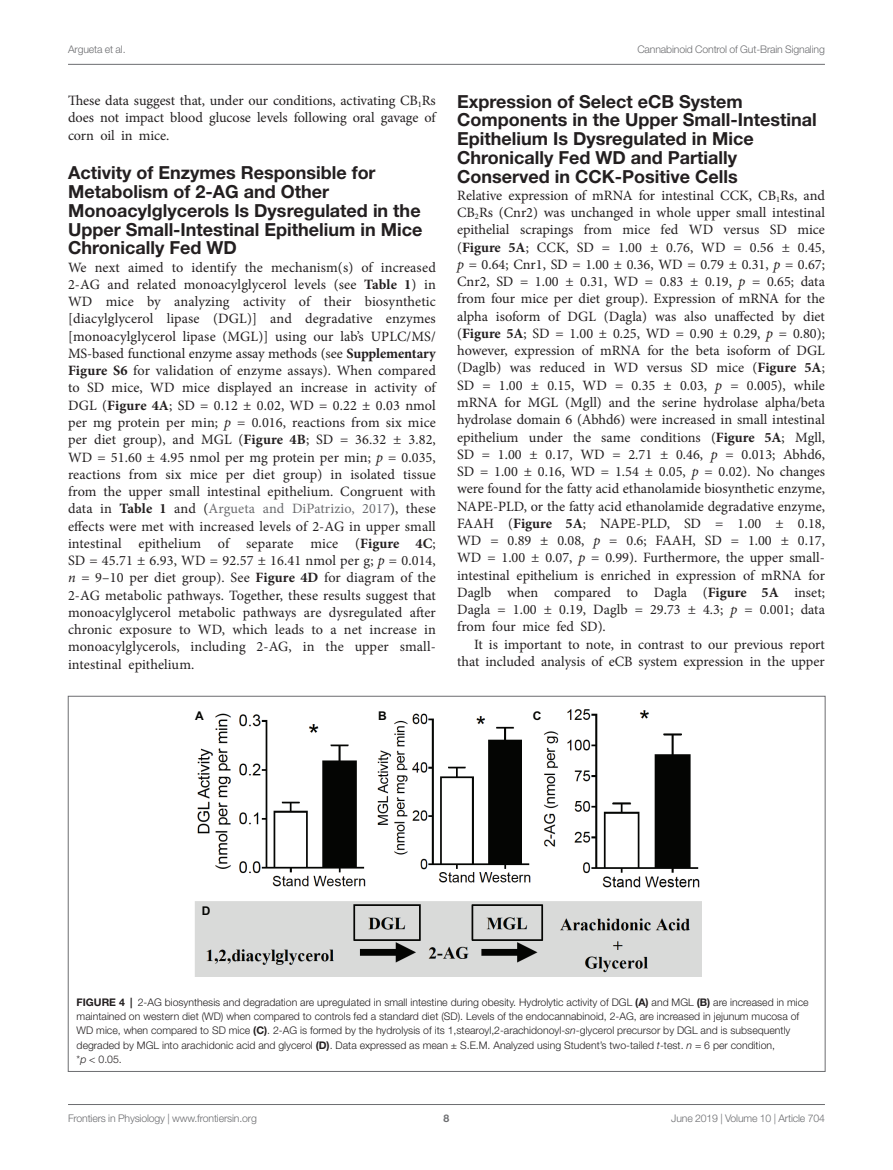
<style>
.page{position:relative;width:893px;height:1170px;background:#fff}
.page>*{position:absolute;margin:0;border:0;box-sizing:border-box;transform-origin:0 0}
.HEAD_2{font:700 18px/18.8px "Helvetica Neue LT Std";color:#231f20}
.TEXT_FLUSH{font:14.25px/17.2px "Minion Pro";letter-spacing:.005em;color:#231f20;text-align:justify}
.TEXT{font:14.25px/17.2px "Minion Pro";letter-spacing:-.005em;color:#231f20;text-align:justify}
.t1{font:700 12px "Arial";color:#040503}
.FIG_LEG{font:300 10.5px/14.2px "Helvetica Neue LT Std";color:#231f20}
.t2{font:300 10.5px "Helvetica Neue LT Std";letter-spacing:-.015em;color:#6c6d70}
.t3{font:700 10.5px "Helvetica Neue LT Std";color:#6c6d70}
.s1{font-weight:700}
.s2{font-style:italic}
.s3{color:#6c6d70}
</style>
<div class="page">
<hr style="left:68px;top:64px;width:757px;height:1px;background:#6c6d70">
<hr style="left:68px;top:1104px;width:757px;height:1px;background:#6c6d70">
<img style="left:195px;top:709px;width:507px;height:267px">
<p class="t2" style="left:68px;top:42px;width:59px">Argueta et al.</p>
<p class="t2" style="left:637px;top:42px;width:189px">Cannabinoid Control of Gut-Brain Signaling</p>
<p class="TEXT" style="left:68px;top:92px;width:369px">These data suggest that, under our conditions, activating CB<sub>1</sub>Rs does not impact blood glucose levels following oral gavage of corn oil in mice.</p>
<p class="HEAD_2" style="left:68px;top:163px;width:356px">Activity of Enzymes Responsible for Metabolism of 2-AG and Other Monoacylglycerols Is Dysregulated in the Upper Small-Intestinal Epithelium in Mice Chronically Fed WD</p>
<p class="TEXT_FLUSH" style="left:68px;top:258px;width:369px">We next aimed to identify the mechanism(s) of increased 2-AG and related monoacylglycerol levels (see <span class="s1">Table 1</span>) in WD mice by analyzing activity of their biosynthetic [diacylglycerol lipase (DGL)] and degradative enzymes [monoacylglycerol lipase (MGL)] using our lab’s UPLC/MS/ MS-based functional enzyme assay methods (see <span class="s1">Supplementary Figure S6</span> for validation of enzyme assays). When compared to SD mice, WD mice displayed an increase in activity of DGL (<span class="s1">Figure 4A</span>; SD = 0.12 ± 0.02, WD = 0.22 ± 0.03 nmol per mg protein per min; <span class="s2">p</span> = 0.016, reactions from six mice per diet group), and MGL (<span class="s1">Figure 4B</span>; SD = 36.32 ± 3.82, WD = 51.60 ± 4.95 nmol per mg protein per min; <span class="s2">p</span> = 0.035, reactions from six mice per diet group) in isolated tissue from the upper small intestinal epithelium. Congruent with data in <span class="s1">Table 1</span> and (<span class="s3">Argueta and DiPatrizio, 2017</span>), these effects were met with increased levels of 2-AG in upper small intestinal epithelium of separate mice (<span class="s1">Figure 4C</span>; SD = 45.71 ± 6.93, WD = 92.57 ± 16.41 nmol per g; <span class="s2">p</span> = 0.014, <span class="s2">n</span> = 9–10 per diet group). See <span class="s1">Figure 4D</span> for diagram of the 2-AG metabolic pathways. Together, these results suggest that monoacylglycerol metabolic pathways are dysregulated after chronic exposure to WD, which leads to a net increase in monoacylglycerols, including 2-AG, in the upper small&shy;intestinal epithelium.</p>
<p class="HEAD_2" style="left:457px;top:91px;width:361px">Expression of Select eCB System Components in the Upper Small-Intestinal Epithelium Is Dysregulated in Mice Chronically Fed WD and Partially Conserved in CCK-Positive Cells</p>
<p class="TEXT_FLUSH" style="left:457px;top:187px;width:369px">Relative expression of mRNA for intestinal CCK, CB<sub>1</sub>Rs, and CB<sub>2</sub>Rs (Cnr2) was unchanged in whole upper small intestinal epithelial scrapings from mice fed WD versus SD mice (<span class="s1">Figure 5A</span>; CCK, SD = 1.00 ± 0.76, WD = 0.56 ± 0.45, <span class="s2">p</span> = 0.64; Cnr1, SD = 1.00 ± 0.36, WD = 0.79 ± 0.31, <span class="s2">p</span> = 0.67; Cnr2, SD = 1.00 ± 0.31, WD = 0.83 ± 0.19, <span class="s2">p</span> = 0.65; data from four mice per diet group). Expression of mRNA for the alpha isoform of DGL (Dagla) was also unaffected by diet (<span class="s1">Figure 5A</span>; SD = 1.00 ± 0.25, WD = 0.90 ± 0.29, <span class="s2">p</span> = 0.80); however, expression of mRNA for the beta isoform of DGL (Daglb) was reduced in WD versus SD mice (<span class="s1">Figure 5A</span>; SD = 1.00 ± 0.15, WD = 0.35 ± 0.03, <span class="s2">p</span> = 0.005), while mRNA for MGL (Mgll) and the serine hydrolase alpha/beta hydrolase domain 6 (Abhd6) were increased in small intestinal epithelium under the same conditions (<span class="s1">Figure 5A</span>; Mgll, SD = 1.00 ± 0.17, WD = 2.71 ± 0.46, <span class="s2">p</span> = 0.013; Abhd6, SD = 1.00 ± 0.16, WD = 1.54 ± 0.05, <span class="s2">p</span> = 0.02). No changes were found for the fatty acid ethanolamide biosynthetic enzyme, NAPE-PLD, or the fatty acid ethanolamide degradative enzyme, FAAH (<span class="s1">Figure 5A</span>; NAPE-PLD, SD = 1.00 ± 0.18, WD = 0.89 ± 0.08, <span class="s2">p</span> = 0.6; FAAH, SD = 1.00 ± 0.17, WD = 1.00 ± 0.07, <span class="s2">p</span> = 0.99). Furthermore, the upper small&shy;intestinal epithelium is enriched in expression of mRNA for Daglb when compared to Dagla (<span class="s1">Figure 5A</span> inset; Dagla = 1.00 ± 0.19, Daglb = 29.73 ± 4.3; <span class="s2">p</span> = 0.001; data from four mice fed SD).</p>
<p class="TEXT" style="left:457px;top:635px;width:369px;text-align:right">It is important to note, in contrast to our previous report that included analysis of eCB system expression in the upper</p>
<p class="t1" style="left:195px;top:708px;width:10px">A</p>
<p class="t1" style="left:202px;top:902px;width:10px">D</p>
<p class="t1" style="left:378px;top:708px;width:10px">B</p>
<p class="t1" style="left:533px;top:708px;width:10px">C</p>
<p class="FIG_LEG" style="left:77px;top:994px;width:734px"><span class="s1">FIGURE 4 |</span> 2-AG biosynthesis and degradation are upregulated in small intestine during obesity. Hydrolytic activity of DGL <span class="s1">(A)</span> and MGL <span class="s1">(B)</span> are increased in mice maintained on western diet (WD) when compared to controls fed a standard diet (SD). Levels of the endocannabinoid, 2-AG, are increased in jejunum mucosa of WD mice, when compared to SD mice <span class="s1">(C)</span>. 2-AG is formed by the hydrolysis of its 1,stearoyl,2-arachidonoyl-<span class="s2">sn</span>-glycerol precursor by DGL and is subsequently degraded by MGL into arachidonic acid and glycerol <span class="s1">(D)</span>. Data expressed as mean ± S.E.M. Analyzed using Student’s two-tailed <span class="s2">t</span>-test. <span class="s2">n</span> = 6 per condition,<br>*<span class="s2">p</span> &lt; 0.05.</p>
<p class="t2" style="left:68px;top:1111px;width:190px">Frontiers in Physiology | www.frontiersin.org</p>
<p class="t3" style="left:444px;top:1111px;width:7px">8</p>
<p class="t2" style="left:671px;top:1111px;width:155px">June 2019 | Volume 10 | Article 704</p>
</div>
